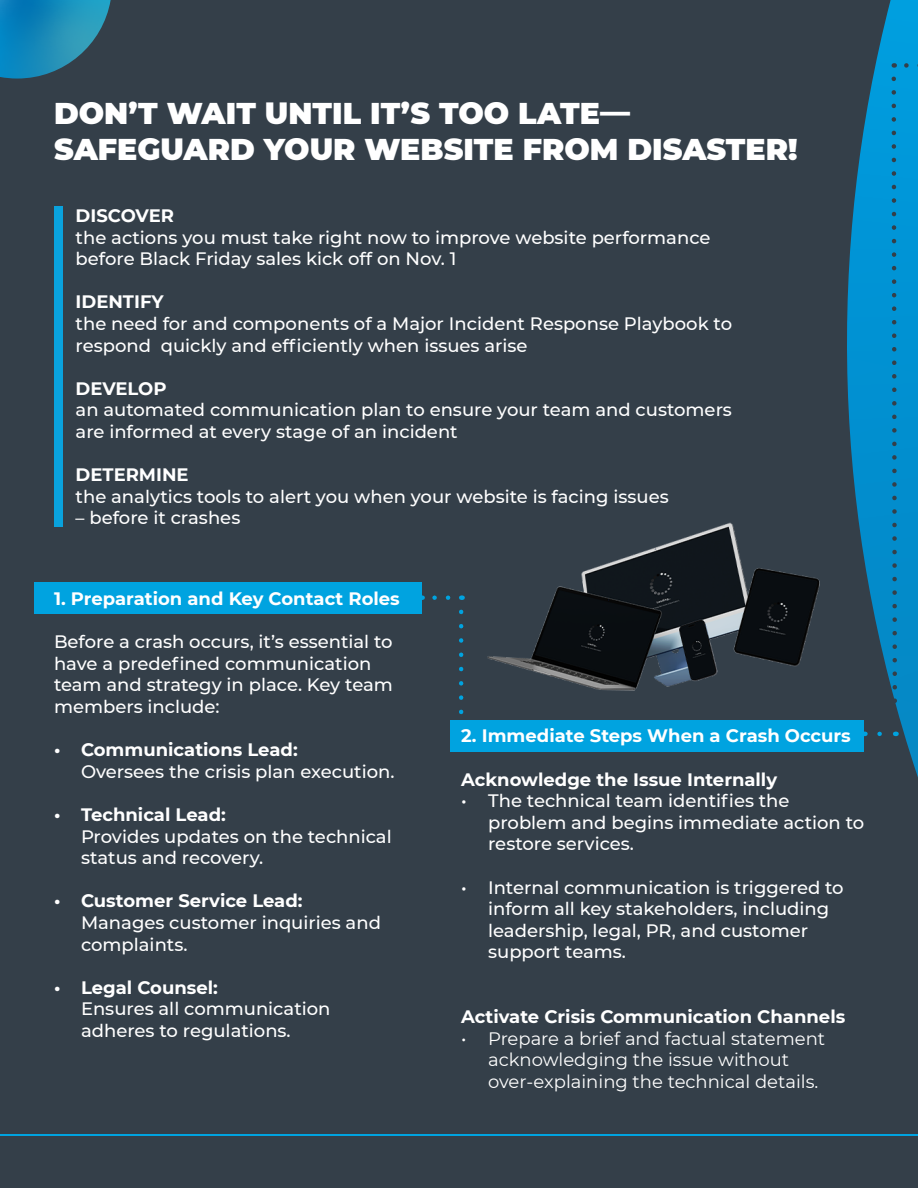
<style>
.page{position:relative;width:918px;height:1188px;background:#343f49}
.page>*{position:absolute;margin:0;border:0;box-sizing:border-box;transform-origin:0 0}
.t1{font:900 30px/36px "Montserrat";color:#fff}
.t2{font:500 18px/21.6px "Montserrat";color:#fff}
.t3{font:700 18px "Montserrat";color:#fff}
.t4{font:18px/21.6px "Montserrat";color:#fff}
</style>
<div class="page">
<svg style="left:826px;top:0;width:92px;height:777px"></svg>
<div style="left:35px;top:582px;width:386px;height:31px;background:#00a3e0"></div>
<div style="left:54px;top:206px;width:9px;height:320px;background:#09a2dd"></div>
<img style="left:487px;top:522px;width:333px;height:169px">
<div style="left:451px;top:721px;width:413px;height:31px;background:#00a3e0"></div>
<hr style="left:0;top:1134px;width:918px;height:1px;background:#00a3e0">
<svg style="left:435px;top:595px;width:16px;height:5px"></svg>
<svg style="left:459px;top:612px;width:4px;height:109px"></svg>
<svg style="left:880px;top:732px;width:7px;height:4px"></svg>
<svg style="left:894px;top:63px;width:24px;height:5px"></svg>
<svg style="left:889px;top:74px;width:10px;height:649px"></svg>
<svg style="left:0;top:0;width:111px;height:79px"></svg>
<h1 class="t1" style="left:54px;top:93px;width:745px">DON’T WAIT UNTIL IT’S TOO LATE—<br>SAFEGUARD YOUR WEBSITE FROM DISASTER!</h1>
<p class="t3" style="left:76px;top:203px;width:100px">DISCOVER</p>
<p class="t2" style="left:76px;top:226px;width:636px">the actions you must take right now to improve website performance before Black Friday sales kick off on Nov. 1</p>
<p class="t3" style="left:76px;top:289px;width:90px">IDENTIFY</p>
<p class="t2" style="left:76px;top:312px;width:658px">the need for and components of a Major Incident Response Playbook to respond quickly and efficiently when issues arise</p>
<p class="t3" style="left:76px;top:376px;width:93px">DEVELOP</p>
<p class="t2" style="left:76px;top:399px;width:658px">an automated communication plan to ensure your team and customers are informed at every stage of an incident</p>
<p class="t3" style="left:76px;top:462px;width:115px">DETERMINE</p>
<p class="t2" style="left:76px;top:485px;width:595px">the analytics tools to alert you when your website is facing issues</p>
<p class="t2" style="left:76px;top:507px;width:166px">– before it crashes</p>
<p class="t3" style="left:54px;top:586px;width:347px">1. Preparation and Key Contact Roles</p>
<p class="t2" style="left:54px;top:630px;width:340px">Before a crash occurs, it’s essential to have a predefined communication team and strategy in place. Key team members include:</p>
<p class="t3" style="left:54px;top:737px;width:245px">• Communications Lead:</p>
<p class="t2" style="left:81px;top:760px;width:315px">Oversees the crisis plan execution.</p>
<p class="t3" style="left:54px;top:802px;width:173px">• Technical Lead:</p>
<p class="t2" style="left:81px;top:825px;width:312px">Provides updates on the technical status and recovery.</p>
<p class="t3" style="left:54px;top:888px;width:250px">• Customer Service Lead:</p>
<p class="t2" style="left:81px;top:911px;width:302px">Manages customer inquiries and complaints.</p>
<p class="t3" style="left:54px;top:974px;width:165px">• Legal Counsel:</p>
<p class="t2" style="left:81px;top:997px;width:251px">Ensures all communication adheres to regulations.</p>
<p class="t3" style="left:461px;top:723px;width:391px">2. Immediate Steps When a Crash Occurs</p>
<p class="t3" style="left:461px;top:766px;width:318px">Acknowledge the Issue Internally</p>
<p class="t2" style="left:488px;top:789px;width:378px;text-indent:-27px">• The technical team identifies the problem and begins immediate action to restore services.</p>
<p class="t2" style="left:488px;top:876px;width:357px;text-indent:-27px">• Internal communication is triggered to inform all key stakeholders, including leadership, legal, PR, and customer support teams.</p>
<p class="t3" style="left:461px;top:1004px;width:386px">Activate Crisis Communication Channels</p>
<p class="t4" style="left:488px;top:1027px;width:339px;text-indent:-27px">• Prepare a brief and factual statement acknowledging the issue without over-explaining the technical details.</p>
</div>
